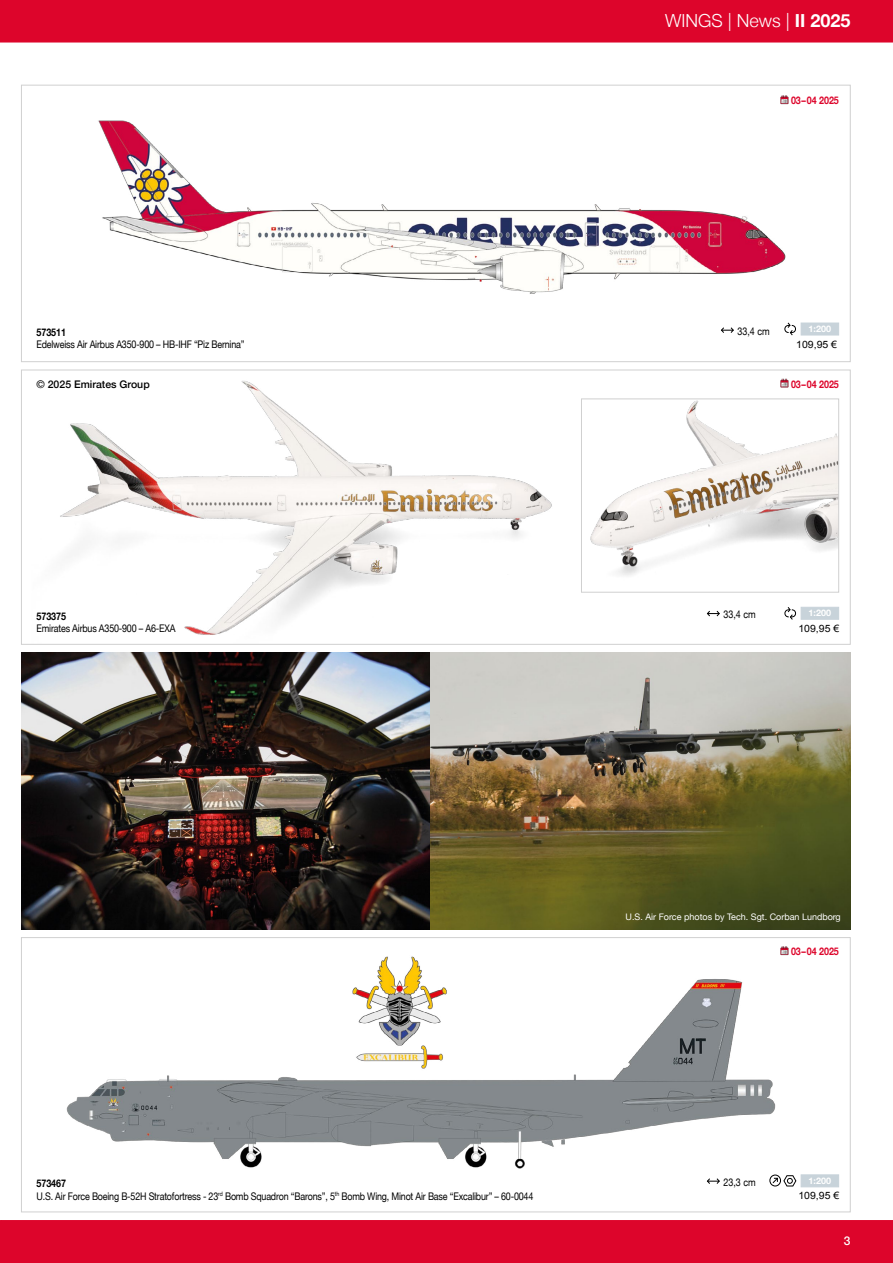
<style>
.page{position:relative;width:893px;height:1263px;background:#fff}
.page>*{position:absolute;margin:0;border:0;box-sizing:border-box;transform-origin:0 0}
.t1{font:300 18px "Helvetica Neue";color:#fff}
.t2{font:500 12px "Helvetica Neue";color:#fff}
.t3{font:10.5px/12.6px "Helvetica Neue";letter-spacing:-.02em;color:#000;scale:.85 1}
.t4{font:700 10.5px "Helvetica Neue";letter-spacing:-.005em;color:#dd052b;scale:.85 1}
.t5{font:500 10.5px "Helvetica Neue";color:#000}
.t6{font:700 10.5px "Helvetica Neue";letter-spacing:-.005em;color:#000;scale:.85 1}
.t7{font:10.05px "Arial";color:#000;scale:1.04 1}
.t8{font:9px "Helvetica Neue";color:#fff}
.t9{font:700 9px "Helvetica Neue";color:#fff}
.s1{font-weight:700}
.s2{font-weight:400}
</style>
<div class="page">
<div style="left:0;top:1220px;width:893px;height:43px;background:#dd052b"></div>
<div style="left:0;top:0;width:893px;height:43px;background:#dd052b"></div>
<img style="left:98px;top:97px;width:691px;height:197px">
<img style="left:60px;top:381px;width:552px;height:254px">
<svg style="left:721px;top:327px;width:13px;height:6px"></svg>
<svg style="left:706px;top:610px;width:14px;height:7px"></svg>
<img style="left:21px;top:653px;width:410px;height:276px">
<img style="left:66px;top:948px;width:751px;height:240px">
<svg style="left:706px;top:1177px;width:14px;height:8px"></svg>
<div style="left:769px;top:1175px;width:12px;height:11px;border:1px solid #000;border-radius:50%"></div>
<svg style="left:772px;top:1175px;width:25px;height:12px"></svg>
<svg style="left:780px;top:946px;width:8px;height:9px"></svg>
<div style="left:801px;top:1174px;width:38px;height:13px;background:#c8d3da;border:1px solid #c8d3da"></div>
<svg style="left:784px;top:607px;width:12px;height:13px"></svg>
<img style="left:431px;top:653px;width:419px;height:276px">
<svg style="left:780px;top:95px;width:8px;height:9px"></svg>
<svg style="left:780px;top:379px;width:8px;height:8px"></svg>
<svg style="left:784px;top:322px;width:12px;height:14px"></svg>
<img style="left:583px;top:401px;width:254px;height:189px">
<div style="left:581px;top:399px;width:258px;height:193px;border:1px solid #d0d0d0"></div>
<div style="left:801px;top:323px;width:38px;height:12px;background:#c8d3da"></div>
<div style="left:801px;top:607px;width:38px;height:13px;background:#c8d3da"></div>
<h1 class="t1" style="left:665px;top:6px;width:187px">WINGS | News | <span class="s1">II 2025</span></h1>
<p class="t6" style="left:37px;top:324px;width:36px">573511</p>
<p class="t3" style="left:37px;top:338px;width:246px">Edelweiss Air Airbus A350-900 – HB-IHF “Piz Bernina”</p>
<p class="t4" style="left:791px;top:92px;width:58px">03–04 2025</p>
<p class="t3" style="left:737px;top:324px;width:39px">33,4 cm</p>
<p class="t9" style="left:809px;top:322px;width:24px">1:200</p>
<p class="t7" style="left:796px;top:338px;width:41px">109,95 €</p>
<p class="t5" style="left:37px;top:376px;width:115px"><span class="s2">©</span> 2025 Emirates Group</p>
<p class="t4" style="left:791px;top:375px;width:58px">03–04 2025</p>
<p class="t6" style="left:37px;top:608px;width:36px">573375</p>
<p class="t3" style="left:37px;top:622px;width:165px">Emirates Airbus A350-900 – A6-EXA</p>
<p class="t3" style="left:723px;top:608px;width:39px">33,4 cm</p>
<p class="t9" style="left:809px;top:606px;width:24px">1:200</p>
<p class="t7" style="left:798px;top:622px;width:41px">109,95 €</p>
<p class="t8" style="left:626px;top:910px;width:217px">U.S. Air Force photos by Tech. Sgt. Corban Lundborg</p>
<p class="t4" style="left:791px;top:943px;width:58px">03–04 2025</p>
<p class="t3" style="left:37px;top:1177px;width:586px"><span class="s1">573467<br></span>U.S. Air Force Boeing B-52H Stratofortress - 23<sup>rd</sup> Bomb Squadron “Barons”, 5<sup>th</sup> Bomb Wing, Minot Air Base “Excalibur” – 60-0044</p>
<p class="t3" style="left:723px;top:1175px;width:39px">23,3 cm</p>
<p class="t9" style="left:809px;top:1174px;width:24px">1:200</p>
<p class="t7" style="left:798px;top:1189px;width:41px">109,95 €</p>
<p class="t2" style="left:844px;top:1231px;width:8px">3</p>
</div>
